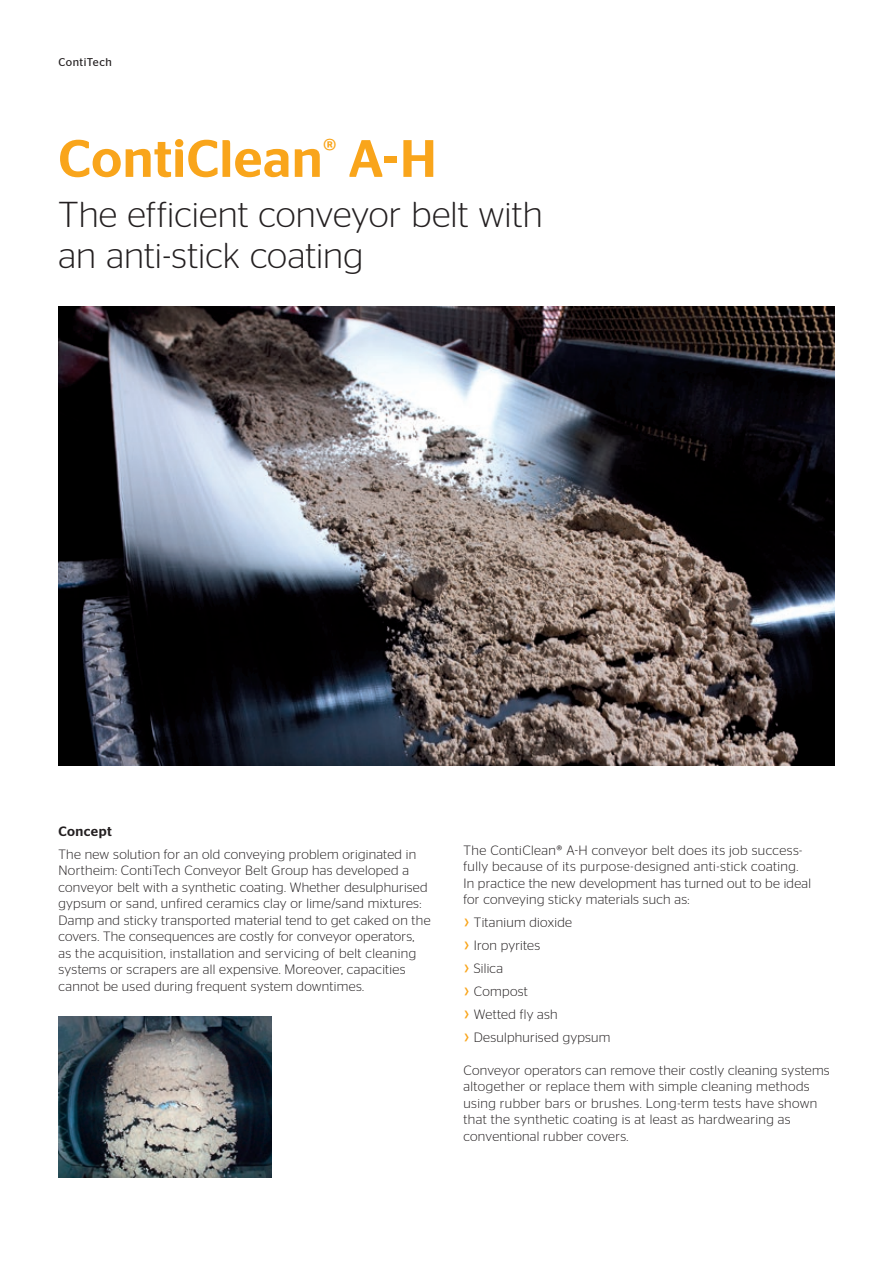
<style>
.page{position:relative;width:893px;height:1263px;background:#fff}
.page>*{position:absolute;margin:0;border:0;box-sizing:border-box;transform-origin:0 0}
.t1{font:500 52.5px "Stag Sans";letter-spacing:.01em;color:#f9a51b}
.t2{font:300 36px/41.2px "Stag Sans";letter-spacing:.005em;color:#231f20}
.t3{font:300 13.5px/16.5px "Stag Sans";letter-spacing:.025em;color:#231f20}
.t4{font:500 13.5px "Stag Sans";letter-spacing:.03em;color:#231f20}
.t5{font:11.25px "Stag Sans";letter-spacing:.04em;color:#231f20}
</style>
<div class="page">
<img style="left:58px;top:306px;width:776px;height:459px">
<img style="left:58px;top:1016px;width:213px;height:162px">
<p class="t5" style="left:58px;top:56px;width:55px">ContiTech</p>
<h1 class="t1" style="left:58px;top:128px;width:380px">ContiClean<sup>®</sup> A-H</h1>
<h2 class="t2" style="left:58px;top:193px;width:486px">The efficient conveyor belt with an anti-stick coating</h2>
<p class="t4" style="left:58px;top:823px;width:55px">Concept</p>
<p class="t3" style="left:58px;top:845px;width:374px">The new solution for an old conveying problem originated in Northeim: ContiTech Conveyor Belt Group has developed a conveyor belt with a synthetic coating. Whether desulphurised gypsum or sand, unfired ceramics clay or lime/sand mixtures:<br>Damp and sticky transported material tend to get caked on the covers. The consequences are costly for conveyor operators, as the acquisition, installation and servicing of belt cleaning systems or scrapers are all expensive. Moreover, capacities cannot be used during frequent system downtimes.</p>
<p class="t3" style="left:463px;top:842px;width:349px">The ContiClean® A-H conveyor belt does its job success&shy;fully because of its purpose-designed anti-stick coating.<br>In practice the new development has turned out to be ideal for conveying sticky materials such as:</p>
<p class="t3" style="left:474px;top:911px;width:138px;line-height:23px">Titanium dioxide<br>Iron pyrites<br>Silica<br>Compost<br>Wetted fly ash<br>Desulphurised gypsum</p>
<p class="t3" style="left:463px;top:1061px;width:368px">Conveyor operators can remove their costly cleaning systems altogether or replace them with simple cleaning methods using rubber bars or brushes. Long-term tests have shown that the synthetic coating is at least as hardwearing as conventional rubber covers.</p>
</div>
